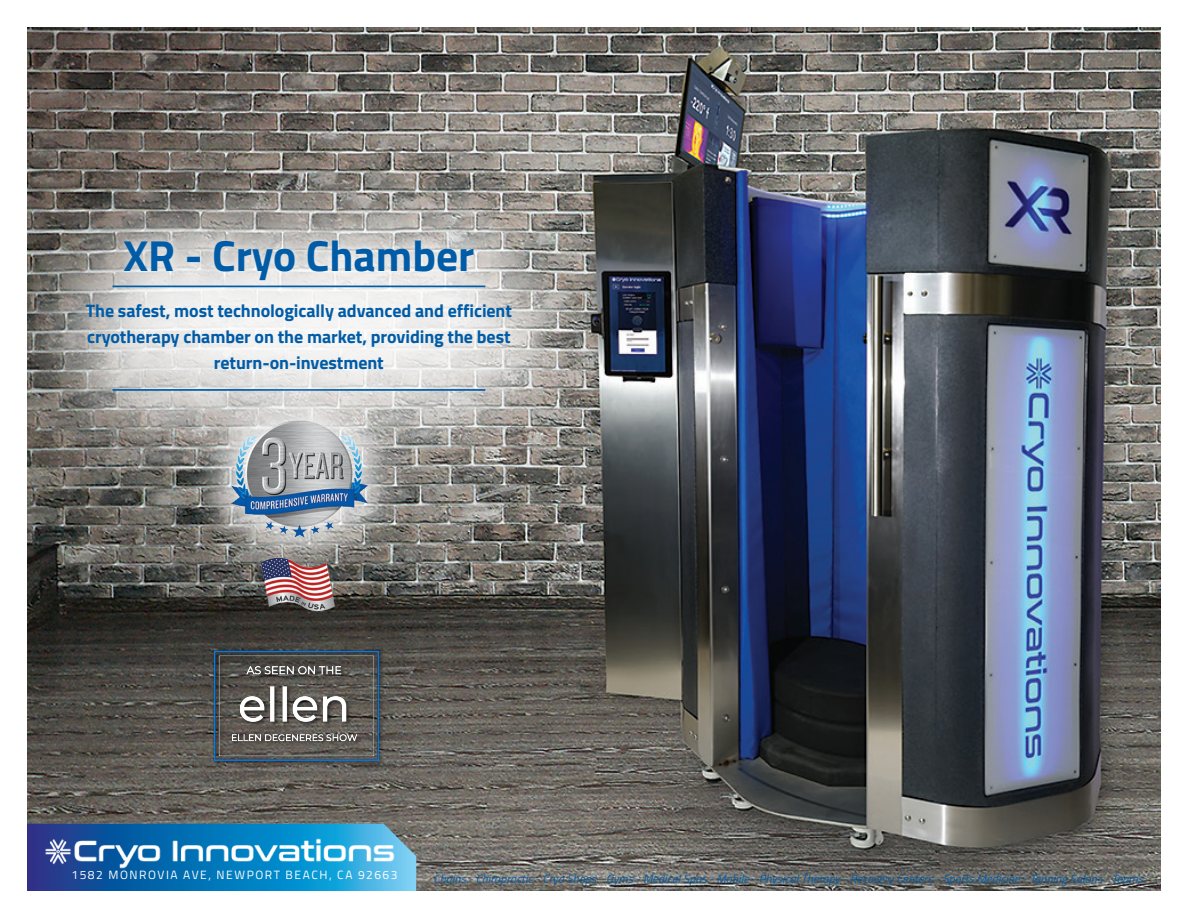
<style>
.page{position:relative;width:1188px;height:918px;background:#fff}
.page>*{position:absolute;margin:0;border:0;box-sizing:border-box;transform-origin:0 0}
.t1{font:700 43.5px "Titillium Web";color:#015ca7}
.t2{font:700 18px/26.1px "Titillium Web";letter-spacing:-.005em;color:#015ca7;text-align:center}
.t3{font:italic 12px "Titillium Web";letter-spacing:.01em;color:#015ca7}
.t4{font:12px "Titillium Web";letter-spacing:.13em;color:#fff}
</style>
<div class="page">
<img style="left:27px;top:27px;width:1134px;height:864px">
<svg style="left:27px;top:824px;width:389px;height:67px;background:#207bb8"></svg>
<img style="left:35px;top:833px;width:360px;height:42px">
<div style="left:0;top:140px;width:670px;height:394px;background:#fff;opacity:.42"></div>
<hr style="left:113px;top:286px;width:372px;height:1px;background:#015ca7">
<hr style="left:113px;top:389px;width:372px;height:2px;background:#015ca7">
<div style="left:116px;top:231px;width:367px;height:59px;background:#fff;opacity:.75"></div>
<div style="left:185px;top:373px;width:230px;height:211px;background:#fff;opacity:.89"></div>
<img style="left:190px;top:363px;width:218px;height:180px">
<img style="left:250px;top:545px;width:98px;height:76px">
<img style="left:212px;top:648px;width:174px;height:120px">
<p class="t1" style="left:123px;top:222px;width:352px">XR - Cryo Chamber</p>
<p class="t2" style="left:86px;top:297px;width:428px">The safest, most technologically advanced and efficient cryotherapy chamber on the market, providing the best return-on-investment</p>
<p class="t4" style="left:72px;top:866px;width:327px">1582 MONROVIA AVE, NEWPORT BEACH, CA 92663</p>
<p class="t3" style="left:434px;top:870px;width:711px">Chains - Chiropractic - Cryo Shops - Gyms - Medical Spas - Mobile - Physical Therapy - Recovery Centers - Sports Medicine - Tanning Salons - Teams</p>
</div>
